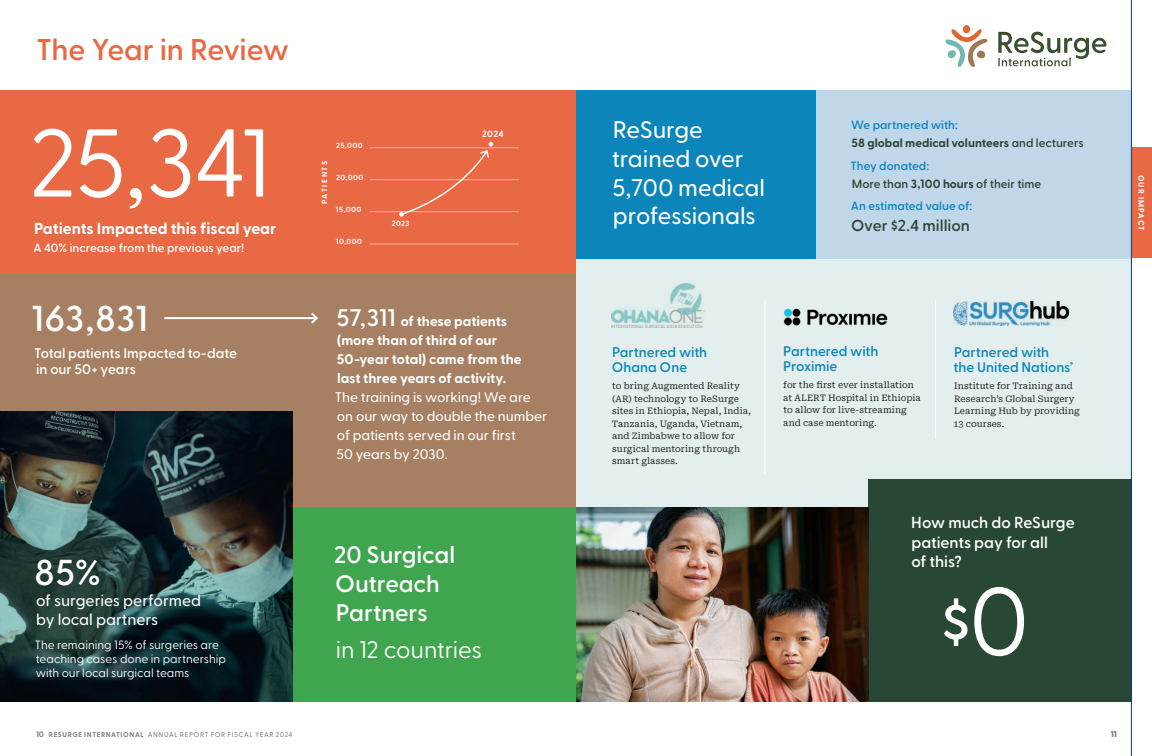
<style>
.page{position:relative;width:1152px;height:756px;background:#fff}
.page>*{position:absolute;margin:0;border:0;box-sizing:border-box;transform-origin:0 0}
.P1{font:96px "Greycliff CF";color:#fff}
.P1-2{font:500 68px "Greycliff CF";color:#fff}
.P1-3{font:600 36px "Greycliff CF";letter-spacing:.02em;color:#fff}
.t1{font:600 30px "Greycliff CF";letter-spacing:-.015em;color:#ea6945}
.P1-4{font:500 24px/28.8px "Greycliff CF";letter-spacing:-.005em;color:#fff}
.P1-5{font:600 24px/28.8px "Greycliff CF";letter-spacing:-.005em;color:#fff}
.P1-6{font:24px "Greycliff CF";letter-spacing:-.01em;color:#fff}
.P1-7{font:600 16px/19.2px "Greycliff CF";color:#fff}
.P1-8{font:500 16px/19.2px "Greycliff CF";color:#fff}
.t2{font:700 16px "Greycliff CF";color:#fff}
.P1-9{font:600 16px "Greycliff CF";color:#294735}
.P1-10{font:500 14px/19px "Greycliff CF";letter-spacing:-.005em;color:#fff}
.P1-11{font:600 14px/15px "Greycliff CF";letter-spacing:-.005em;color:#0c85bb}
.P1-12{font:600 14px/16.8px "Greycliff CF";color:#fff}
.P1-13{font:12px/14.4px "Greycliff CF";color:#fff}
.P1-14{font:600 12px "Greycliff CF";color:#0c85bb}
.P1-15{font:700 12px "Greycliff CF";color:#294735}
.t3{font:600 12px "Greycliff CF";color:#fff}
.P1-16{font:600 12px "Greycliff CF";color:#294735}
.P1_Serif{font:9px/12.5px "Roboto Serif";letter-spacing:.005em;color:#231f20}
.P1-17{font:700 9px "Greycliff CF";color:#fff}
.t4{font:700 8px "Greycliff CF";letter-spacing:.125em;color:#fff}
.t5{font:700 8px "Greycliff CF";color:#808285}
.P1-18{font:700 7.5px "Greycliff CF";letter-spacing:.06em;color:#fff}
.P1-19{font:700 7.5px "Greycliff CF";letter-spacing:.21em;color:#fff}
.t6{font:500 7px "Greycliff CF";letter-spacing:.08em;color:#808285}
.s1{font-weight:600;font-size:24px}
.s2{font-weight:700}
.s3{font-weight:600}
.s4{font-weight:400;font-size:96px}
.s5{font-weight:700;font-size:8px}
</style>
<div class="page">
<div style="left:963px;top:25px;width:7px;height:8px;background:#e3672d;border-radius:50%"></div>
<svg style="left:946px;top:27px;width:42px;height:40px"></svg>
<svg style="left:998px;top:32px;width:108px;height:34px"></svg>
<div style="left:1131px;top:147px;width:21px;height:111px;background:#ea6945"></div>
<div style="left:0;top:90px;width:576px;height:184px;background:#ea6945"></div>
<div style="left:0;top:274px;width:576px;height:234px;background:#a78063"></div>
<div style="left:292px;top:508px;width:284px;height:194px;background:#3fa54e"></div>
<hr style="left:164px;top:317px;width:153px;height:2px;background:#fff">
<svg style="left:309px;top:312px;width:9px;height:12px"></svg>
<hr style="left:370px;top:211px;width:149px;height:1px;background:#f4af93">
<hr style="left:370px;top:179px;width:149px;height:1px;background:#f4af93">
<hr style="left:370px;top:147px;width:149px;height:1px;background:#f4af93">
<hr style="left:370px;top:244px;width:149px;height:1px;background:#f4af93">
<svg style="left:399px;top:142px;width:94px;height:75px"></svg>
<img style="left:0;top:412px;width:292px;height:290px">
<div style="left:576px;top:90px;width:556px;height:426px;background:#e3efee"></div>
<div style="left:868px;top:480px;width:264px;height:222px;background:#294735"></div>
<img style="left:576px;top:508px;width:292px;height:194px">
<div style="left:576px;top:90px;width:241px;height:168px;background:#0c85bb"></div>
<div style="left:817px;top:90px;width:314px;height:168px;background:#c0d7ea"></div>
<img style="left:783px;top:308px;width:105px;height:18px">
<img style="left:954px;top:302px;width:114px;height:23px">
<img style="left:612px;top:284px;width:94px;height:43px">
<hr style="left:764px;top:299px;width:2px;height:175px;background:#fff">
<hr style="left:935px;top:299px;width:1px;height:140px;background:#fff">
<hr style="left:1131px;top:0;width:1px;height:756px;background:#013c76">
<p class="t1" style="left:36px;top:27px;width:255px">The Year in Review</p>
<p class="P1" style="left:30px;top:91px;width:241px">25,341</p>
<p class="t2" style="left:34px;top:216px;width:244px">Patients Impacted this fiscal year</p>
<p class="t3" style="left:33px;top:238px;width:212px">A 40% increase from the previous year!</p>
<p class="P1-3" style="left:32px;top:291px;width:117px">163,831</p>
<p class="P1-12" style="left:34px;top:343px;width:204px">Total patients Impacted to-date in our 50+ years</p>
<p class="P1-3" style="left:34px;top:546px;width:68px">85%</p>
<p class="P1-8" style="left:36px;top:590px;width:167px">of surgeries performed by local partners</p>
<p class="P1-13" style="left:35px;top:636px;width:193px">The remaining 15% of surgeries are teaching cases done in partnership with our local surgical teams</p>
<p class="P1-19" style="left:319px;top:204px;width:45px;rotate:-90deg">PATIENTS</p>
<p class="P1-18" style="left:336px;top:140px;width:28px">25,000</p>
<p class="P1-18" style="left:336px;top:172px;width:29px">20,000</p>
<p class="P1-18" style="left:336px;top:204px;width:27px">15,000</p>
<p class="P1-18" style="left:336px;top:236px;width:28px">10,000</p>
<p class="P1-18" style="left:392px;top:217px;width:19px">2023</p>
<p class="P1-17" style="left:482px;top:127px;width:23px">2024</p>
<p class="P1-10" style="left:335px;top:311px;width:214px"><span class="s1">57,311</span> <span class="s2">of these patients<br>(more than of third of our<br>50-year total) came from the<br>last three years of activity.<br></span>The training is working! We are on our way to double the number of patients served in our first<br>50 years by 2030.</p>
<p class="P1-5" style="left:334px;top:539px;width:123px">20 Surgical<br>Outreach<br>Partners</p>
<p class="P1-6" style="left:336px;top:632px;width:148px">in 12 countries</p>
<p class="P1-4" style="left:612px;top:113px;width:155px">ReSurge trained over<br>5,700 medical professionals</p>
<p class="P1-14" style="left:851px;top:116px;width:108px">We partnered with:</p>
<p class="P1-15" style="left:852px;top:134px;width:234px">58 global medical volunteers <span class="s3">and lecturers</span></p>
<p class="P1-14" style="left:851px;top:157px;width:80px">They donated:</p>
<p class="P1-16" style="left:852px;top:175px;width:191px">More than <span class="s2">3,100 hours</span> of their time</p>
<p class="P1-14" style="left:851px;top:197px;width:123px">An estimated value of:</p>
<p class="P1-9" style="left:851px;top:214px;width:120px">Over $2.4 million</p>
<p class="P1-11" style="left:612px;top:344px;width:97px">Partnered with<br>Ohana One</p>
<p class="P1_Serif" style="left:612px;top:379px;width:140px">to bring Augmented Reality (AR) technology to ReSurge sites in Ethiopia, Nepal, India,<br>Tanzania, Uganda, Vietnam, and Zimbabwe to allow for surgical mentoring through smart glasses.</p>
<p class="P1-11" style="left:783px;top:343px;width:97px">Partnered with<br>Proximie</p>
<p class="P1_Serif" style="left:783px;top:378px;width:139px">for the first ever installation at ALERT Hospital in Ethiopia to allow for live-streaming and case mentoring.</p>
<p class="P1-11" style="left:954px;top:344px;width:121px">Partnered with<br>the United Nations’</p>
<p class="P1_Serif" style="left:953px;top:379px;width:128px">Institute for Training and<br>Research’s Global Surgery<br>Learning Hub by providing<br>13 courses.</p>
<p class="P1-7" style="left:911px;top:512px;width:165px">How much do ReSurge patients pay for all<br>of this?</p>
<p class="P1-2" style="left:941px;top:571px;width:90px">$<span class="s4">0</span></p>
<p class="t6" style="left:36px;top:730px;width:258px"><span class="s5">10</span> <span class="s2">RESURGE INTERNATIONAL</span> ANNUAL REPORT FOR FISCAL YEAR 2024</p>
<p class="t5" style="left:1111px;top:728px;width:7px">11</p>
<p class="t4" style="left:1147px;top:175px;width:57px;rotate:90deg">OUR IMPACT</p>
</div>
